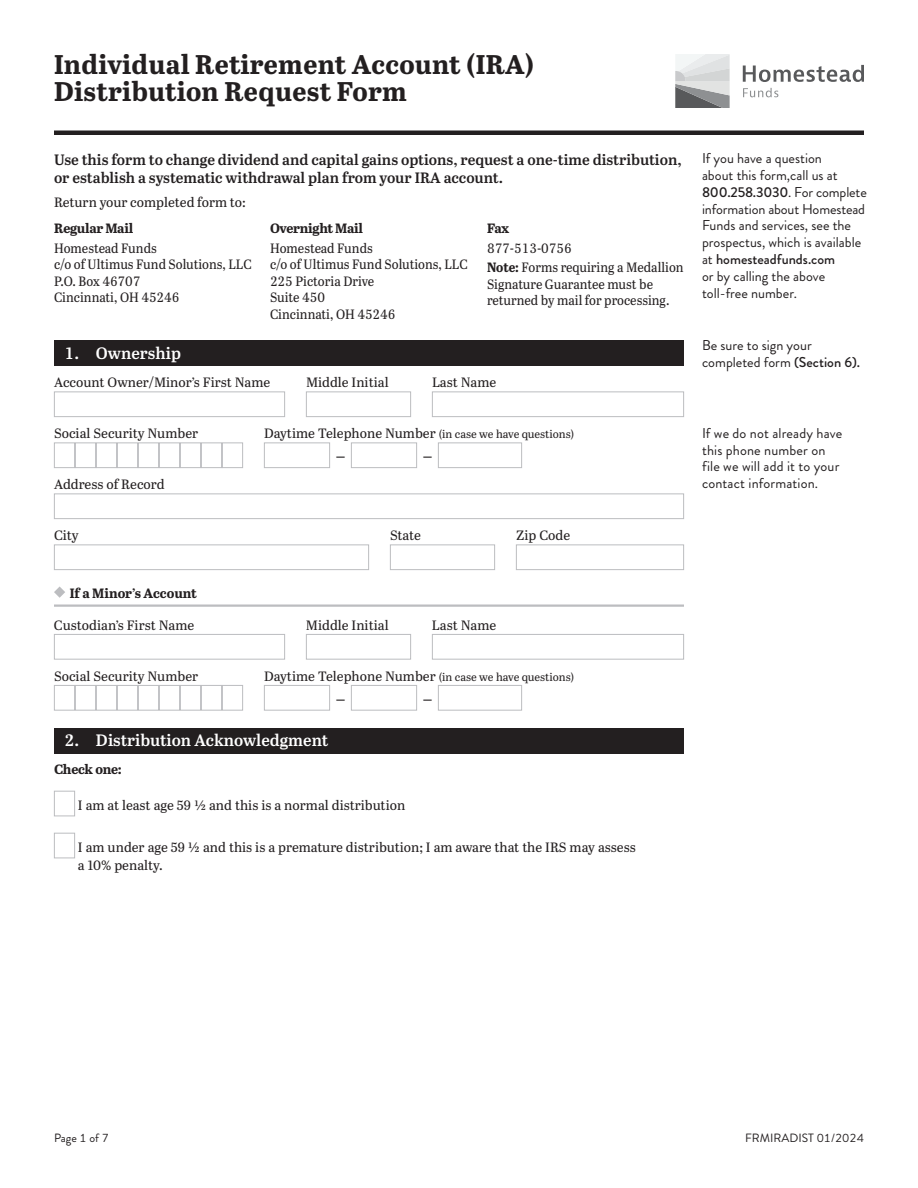
<style>
.page{position:relative;width:918px;height:1188px;background:#fff}
.page>*{position:absolute;margin:0;border:0;box-sizing:border-box;transform-origin:0 0}
.t1{font:700 27px/27px "Abril Text";letter-spacing:.01em;color:#231f20}
.t2{font:18px "Abril Text";color:#231f20}
.t3{font:600 16.5px "Abril Text";color:#fff}
.t4{font:600 15px/18px "Abril Text";color:#231f20}
.t5{font:14.25px/16.8px "Brandon Grotesque";color:#231f20}
.t6{font:13.5px/18px "Abril Text";color:#231f20}
.t7{font:13.5px/16.5px "Abril Text";color:#231f20;scale:.94 1}
.t8{font:700 13.5px "Abril Text";letter-spacing:-.02em;color:#231f20}
.t9{font:700 13.5px "Abril Text";color:#231f20}
.t10{font:12px "Brandon Grotesque";color:#231f20}
.t11{font:11.25px "Abril Text";color:#231f20}
.s1{font-weight:700}
.s2{font-size:13.5px}
.s3{font-weight:500}
</style>
<div class="page">
<svg style="left:743px;top:65px;width:121px;height:17px"></svg>
<svg style="left:743px;top:88px;width:35px;height:9px"></svg>
<svg style="left:675px;top:54px;width:55px;height:54px"></svg>
<div style="left:54px;top:130px;width:810px;height:5px;background:#231f20"></div>
<hr style="left:54px;top:604px;width:630px;height:3px;background:#bcbdc0">
<div style="left:54px;top:340px;width:630px;height:26px;background:#231f20"></div>
<div style="left:54px;top:392px;width:231px;height:25px;background:#fff;border:1px solid #bcbdc0"></div>
<div style="left:306px;top:392px;width:105px;height:25px;background:#fff;border:1px solid #bcbdc0"></div>
<div style="left:432px;top:392px;width:252px;height:25px;background:#fff;border:1px solid #bcbdc0"></div>
<div style="left:54px;top:442px;width:21px;height:26px;background:#fff;border:1px solid #bcbdc0"></div>
<div style="left:75px;top:442px;width:21px;height:26px;background:#fff;border:1px solid #bcbdc0"></div>
<div style="left:96px;top:442px;width:21px;height:26px;background:#fff;border:1px solid #bcbdc0"></div>
<div style="left:117px;top:442px;width:21px;height:26px;background:#fff;border:1px solid #bcbdc0"></div>
<div style="left:138px;top:442px;width:21px;height:26px;background:#fff;border:1px solid #bcbdc0"></div>
<div style="left:159px;top:442px;width:21px;height:26px;background:#fff;border:1px solid #bcbdc0"></div>
<div style="left:180px;top:442px;width:21px;height:26px;background:#fff;border:1px solid #bcbdc0"></div>
<div style="left:201px;top:442px;width:21px;height:26px;background:#fff;border:1px solid #bcbdc0"></div>
<div style="left:222px;top:442px;width:21px;height:26px;background:#fff;border:1px solid #bcbdc0"></div>
<div style="left:264px;top:442px;width:66px;height:26px;background:#fff;border:1px solid #bcbdc0"></div>
<div style="left:351px;top:442px;width:66px;height:26px;background:#fff;border:1px solid #bcbdc0"></div>
<div style="left:438px;top:442px;width:84px;height:26px;background:#fff;border:1px solid #bcbdc0"></div>
<div style="left:54px;top:494px;width:630px;height:25px;background:#fff;border:1px solid #bcbdc0"></div>
<div style="left:54px;top:544px;width:315px;height:26px;background:#fff;border:1px solid #bcbdc0"></div>
<div style="left:390px;top:544px;width:105px;height:26px;background:#fff;border:1px solid #bcbdc0"></div>
<div style="left:516px;top:544px;width:168px;height:26px;background:#fff;border:1px solid #bcbdc0"></div>
<svg style="left:54px;top:586px;width:11px;height:12px"></svg>
<div style="left:54px;top:634px;width:231px;height:26px;background:#fff;border:1px solid #bcbdc0"></div>
<div style="left:306px;top:634px;width:105px;height:26px;background:#fff;border:1px solid #bcbdc0"></div>
<div style="left:432px;top:634px;width:252px;height:26px;background:#fff;border:1px solid #bcbdc0"></div>
<div style="left:54px;top:685px;width:21px;height:26px;background:#fff;border:1px solid #bcbdc0"></div>
<div style="left:75px;top:685px;width:21px;height:26px;background:#fff;border:1px solid #bcbdc0"></div>
<div style="left:96px;top:685px;width:21px;height:26px;background:#fff;border:1px solid #bcbdc0"></div>
<div style="left:117px;top:685px;width:21px;height:26px;background:#fff;border:1px solid #bcbdc0"></div>
<div style="left:138px;top:685px;width:21px;height:26px;background:#fff;border:1px solid #bcbdc0"></div>
<div style="left:159px;top:685px;width:21px;height:26px;background:#fff;border:1px solid #bcbdc0"></div>
<div style="left:180px;top:685px;width:21px;height:26px;background:#fff;border:1px solid #bcbdc0"></div>
<div style="left:201px;top:685px;width:21px;height:26px;background:#fff;border:1px solid #bcbdc0"></div>
<div style="left:222px;top:685px;width:21px;height:26px;background:#fff;border:1px solid #bcbdc0"></div>
<div style="left:264px;top:685px;width:66px;height:26px;background:#fff;border:1px solid #bcbdc0"></div>
<div style="left:351px;top:685px;width:66px;height:26px;background:#fff;border:1px solid #bcbdc0"></div>
<div style="left:438px;top:685px;width:84px;height:26px;background:#fff;border:1px solid #bcbdc0"></div>
<div style="left:54px;top:728px;width:630px;height:25px;background:#231f20"></div>
<div style="left:54px;top:791px;width:21px;height:25px;background:#fff;border:1px solid #bcbdc0"></div>
<div style="left:54px;top:833px;width:21px;height:25px;background:#fff;border:1px solid #bcbdc0"></div>
<h1 class="t1" style="left:54px;top:50px;width:482px">Individual Retirement Account (IRA)<br>Distribution Request Form</h1>
<p class="t4" style="left:54px;top:150px;width:629px">Use this form to change dividend and capital gains options, request a one-time distribution, or establish a systematic withdrawal plan from your IRA account.</p>
<p class="t6" style="left:54px;top:193px;width:193px">Return your completed form to:</p>
<p class="t8" style="left:54px;top:218px;width:81px">Regular Mail</p>
<p class="t7" style="left:54px;top:239px;width:212px">Homestead Funds<br>c/o of Ultimus Fund Solutions, LLC<br>P.O. Box 46707<br>Cincinnati, OH 45246</p>
<p class="t8" style="left:270px;top:218px;width:95px">Overnight Mail</p>
<p class="t7" style="left:270px;top:239px;width:212px">Homestead Funds<br>c/o of Ultimus Fund Solutions, LLC<br>225 Pictoria Drive<br>Suite 450<br>Cincinnati, OH 45246</p>
<p class="t8" style="left:487px;top:218px;width:24px">Fax</p>
<p class="t7" style="left:487px;top:238px;width:211px;line-height:19.5px">877-513-0756<br><span class="s1">Note:</span> Forms requiring a Medallion</p>
<p class="t7" style="left:487px;top:275px;width:196px">Signature Guarantee must be returned by mail for processing.</p>
<p class="t3" style="left:64px;top:341px;width:118px">1. Ownership</p>
<p class="t6" style="left:54px;top:373px;width:218px">Account Owner/Minor’s First Name</p>
<p class="t6" style="left:306px;top:373px;width:84px">Middle Initial</p>
<p class="t6" style="left:432px;top:373px;width:66px">Last Name</p>
<p class="t6" style="left:54px;top:424px;width:146px">Social Security Number</p>
<p class="t11" style="left:264px;top:426px;width:312px"><span class="s2">Daytime Telephone Number</span> (in case we have questions)</p>
<h2 class="t2" style="left:336px;top:443px;width:10px">–</h2>
<h2 class="t2" style="left:423px;top:443px;width:10px">–</h2>
<p class="t6" style="left:54px;top:475px;width:112px">Address of Record</p>
<p class="t6" style="left:54px;top:526px;width:26px">City</p>
<p class="t6" style="left:390px;top:526px;width:32px">State</p>
<p class="t6" style="left:516px;top:526px;width:56px">Zip Code</p>
<p class="t9" style="left:70px;top:583px;width:129px">If a Minor’s Account</p>
<p class="t6" style="left:54px;top:615px;width:142px">Custodian’s First Name</p>
<p class="t6" style="left:306px;top:615px;width:84px">Middle Initial</p>
<p class="t6" style="left:432px;top:615px;width:66px">Last Name</p>
<p class="t6" style="left:54px;top:666px;width:146px">Social Security Number</p>
<p class="t11" style="left:264px;top:668px;width:312px"><span class="s2">Daytime Telephone Number</span> (in case we have questions)</p>
<h2 class="t2" style="left:336px;top:685px;width:10px">–</h2>
<h2 class="t2" style="left:423px;top:685px;width:10px">–</h2>
<p class="t3" style="left:64px;top:728px;width:265px">2. Distribution Acknowledgment</p>
<p class="t8" style="left:54px;top:760px;width:69px">Check one:</p>
<p class="t6" style="left:78px;top:795px;width:329px">I am at least age 59 ½ and this is a normal distribution</p>
<p class="t6" style="left:78px;top:837px;width:559px">I am under age 59 ½ and this is a premature distribution; I am aware that the IRS may assess a 10% penalty.</p>
<p class="t5" style="left:702px;top:150px;width:166px">If you have a question<br>about this form,call us at<br><span class="s3">800.258.3030</span>. For complete information about Homestead<br>Funds and services, see the prospectus, which is available at <span class="s3">homesteadfunds.com<br></span>or by calling the above toll-free number.</p>
<p class="t5" style="left:702px;top:337px;width:160px">Be sure to sign your completed form <span class="s3">(Section 6).</span></p>
<p class="t5" style="left:702px;top:425px;width:142px">If we do not already have this phone number on file we will add it to your contact information.</p>
<p class="t10" style="left:54px;top:1130px;width:56px">Page 1 of 7</p>
<p class="t10" style="left:745px;top:1130px;width:120px">FRMIRADIST 01/2024</p>
</div>
